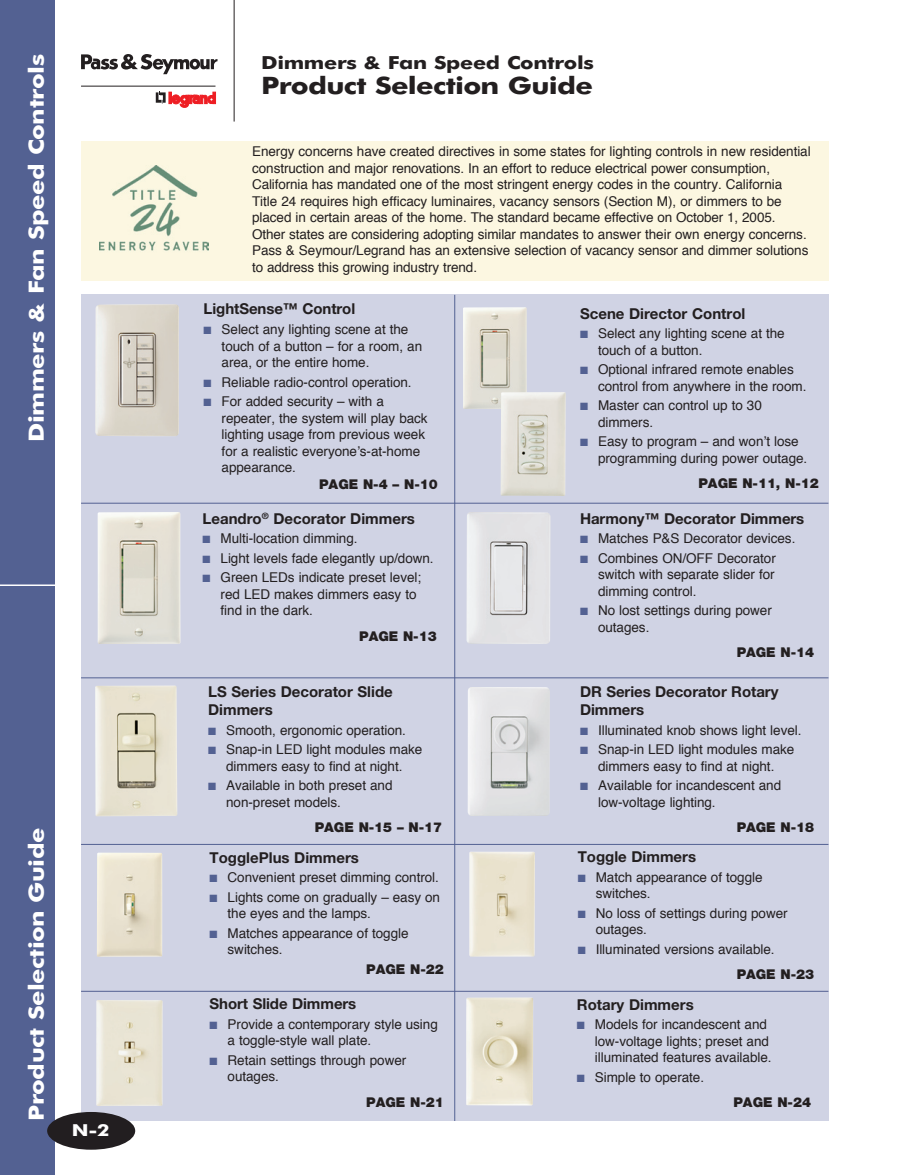
<style>
.page{position:relative;width:905px;height:1175px;background:#fff}
.page>*{position:absolute;margin:0;border:0;box-sizing:border-box;transform-origin:0 0}
.t1{font:700 24px "Futura BT";letter-spacing:-.025em;color:#231f20;scale:1.2 1}
.t2{font:700 21px "Futura BT";letter-spacing:-.015em;color:#fff;scale:1.2 1}
.t3{font:700 18px "Futura BT";letter-spacing:-.015em;color:#231f20;scale:1.2 1}
.t4{font:700 16.5px "Futura BT";color:#fff;scale:1.2 1}
.t5{font:700 15px/18px "Helvetica Neue";color:#231f20}
.t6{font:13.5px/16.5px "Helvetica";letter-spacing:-.005em;color:#231f20}
.t7{font:900 13.5px "Helvetica Neue";letter-spacing:-.005em;color:#231f20}
.s1{color:#536192}
</style>
<div class="page">
<div style="left:81px;top:295px;width:747px;height:825px;background:#d0d3e4"></div>
<img style="left:97px;top:512px;width:84px;height:132px">
<hr style="left:81px;top:844px;width:747px;height:1px;background:#536192">
<hr style="left:81px;top:991px;width:747px;height:1px;background:#536192">
<hr style="left:454px;top:295px;width:1px;height:825px;background:#536192">
<img style="left:466px;top:997px;width:67px;height:108px">
<img style="left:95px;top:685px;width:82px;height:131px">
<img style="left:466px;top:512px;width:84px;height:132px">
<img style="left:468px;top:691px;width:82px;height:125px">
<hr style="left:81px;top:677px;width:747px;height:1px;background:#536192">
<hr style="left:81px;top:503px;width:747px;height:1px;background:#536192">
<img style="left:95px;top:304px;width:84px;height:132px">
<img style="left:463px;top:307px;width:64px;height:102px">
<img style="left:500px;top:392px;width:66px;height:104px">
<img style="left:96px;top:1000px;width:3px;height:16px">
<img style="left:97px;top:852px;width:65px;height:104px">
<img style="left:469px;top:851px;width:66px;height:105px">
<div style="left:0;top:0;width:54px;height:1174px;background:#536192"></div>
<hr style="left:81px;top:86px;width:134px;height:1px;background:#231f20">
<svg style="left:81px;top:54px;width:136px;height:20px"></svg>
<svg style="left:156px;top:91px;width:60px;height:16px"></svg>
<hr style="left:234px;top:0;width:1px;height:122px;background:#231f20">
<hr style="left:0;top:584px;width:57px;height:2px;background:#fff">
<div style="left:81px;top:141px;width:747px;height:139px;background:#fcf7e1"></div>
<img style="left:99px;top:166px;width:110px;height:85px">
<div style="left:47px;top:1112px;width:88px;height:37px;background:#221e20;border-radius:50%"></div>
<h2 class="t2" style="left:24px;top:442px;width:325px;rotate:-90deg">Dimmers &amp; Fan Speed Controls</h2>
<h3 class="t3" style="left:261px;top:51px;width:279px">Dimmers &amp; Fan Speed Controls</h3>
<h1 class="t1" style="left:261px;top:71px;width:278px">Product Selection Guide</h1>
<p class="t6" style="left:252px;top:143px;width:560px">Energy concerns have created directives in some states for lighting controls in new residential construction and major renovations. In an effort to reduce electrical power consumption, California has mandated one of the most stringent energy codes in the country. California Title 24 requires high efficacy luminaires, vacancy sensors (Section M), or dimmers to be placed in certain areas of the home. The standard became effective on October 1, 2005.<br>Other states are considering adopting similar mandates to answer their own energy concerns.<br>Pass &amp; Seymour/Legrand has an extensive selection of vacancy sensor and dimmer solutions to address this growing industry trend.</p>
<p class="t5" style="left:204px;top:300px;width:153px">LightSense™ Control</p>
<p class="t6" style="left:222px;top:320px;width:202px;text-indent:-18px"><span class="s1">■</span> Select any lighting scene at the touch of a button – for a room, an area, or the entire home.</p>
<p class="t6" style="left:204px;top:373px;width:209px"><span class="s1">■</span> Reliable radio-control operation.</p>
<p class="t6" style="left:222px;top:392px;width:207px;text-indent:-18px"><span class="s1">■</span> For added security – with a repeater, the system will play back lighting usage from previous week for a realistic everyone’s-at-home appearance.</p>
<p class="t7" style="left:319px;top:475px;width:120px">PAGE N-4 – N-10</p>
<p class="t5" style="left:580px;top:304px;width:167px">Scene Director Control</p>
<p class="t6" style="left:598px;top:325px;width:188px;text-indent:-18px"><span class="s1">■</span> Select any lighting scene at the touch of a button.</p>
<p class="t6" style="left:598px;top:361px;width:210px;text-indent:-18px"><span class="s1">■</span> Optional infrared remote enables control from anywhere in the room.</p>
<p class="t6" style="left:598px;top:397px;width:165px;text-indent:-18px"><span class="s1">■</span> Master can control up to 30 dimmers.</p>
<p class="t6" style="left:598px;top:433px;width:211px;text-indent:-18px"><span class="s1">■</span> Easy to program – and won’t lose programming during power outage.</p>
<p class="t7" style="left:698px;top:475px;width:122px">PAGE N-11, N-12</p>
<h2 class="t2" style="left:24px;top:1120px;width:246px;rotate:-90deg">Product Selection Guide</h2>
<p class="t4" style="left:72px;top:1119px;width:33px">N-2</p>
<p class="t5" style="left:202px;top:509px;width:214px">Leandro<sup>®</sup> Decorator Dimmers</p>
<p class="t6" style="left:202px;top:530px;width:156px"><span class="s1">■</span> Multi-location dimming.</p>
<p class="t6" style="left:202px;top:549px;width:233px"><span class="s1">■</span> Light levels fade elegantly up/down.</p>
<p class="t6" style="left:220px;top:569px;width:202px;text-indent:-18px"><span class="s1">■</span> Green LEDs indicate preset level; red LED makes dimmers easy to find in the dark.</p>
<p class="t7" style="left:359px;top:628px;width:79px">PAGE N-13</p>
<p class="t5" style="left:208px;top:682px;width:186px">LS Series Decorator Slide<br>Dimmers</p>
<p class="t6" style="left:208px;top:721px;width:199px"><span class="s1">■</span> Smooth, ergonomic operation.</p>
<p class="t6" style="left:208px;top:741px;width:216px;text-align:center"><span class="s1">■</span> Snap-in LED light modules make dimmers easy to find at night.</p>
<p class="t6" style="left:226px;top:777px;width:168px;text-indent:-18px"><span class="s1">■</span> Available in both preset and non-preset models.</p>
<p class="t7" style="left:315px;top:819px;width:129px">PAGE N-15 – N-17</p>
<p class="t5" style="left:210px;top:848px;width:151px">TogglePlus Dimmers</p>
<p class="t6" style="left:210px;top:869px;width:231px"><span class="s1">■</span> Convenient preset dimming control.</p>
<p class="t6" style="left:228px;top:888px;width:214px;text-indent:-18px"><span class="s1">■</span> Lights come on gradually – easy on the eyes and the lamps.</p>
<p class="t6" style="left:228px;top:924px;width:182px;text-indent:-18px"><span class="s1">■</span> Matches appearance of toggle switches.</p>
<p class="t7" style="left:366px;top:961px;width:79px">PAGE N-22</p>
<p class="t5" style="left:210px;top:994px;width:148px">Short Slide Dimmers</p>
<p class="t6" style="left:228px;top:1015px;width:212px;text-indent:-18px"><span class="s1">■</span> Provide a contemporary style using a toggle-style wall plate.</p>
<p class="t6" style="left:228px;top:1051px;width:180px;text-indent:-18px"><span class="s1">■</span> Retain settings through power outages.</p>
<p class="t7" style="left:366px;top:1093px;width:79px">PAGE N-21</p>
<p class="t5" style="left:580px;top:509px;width:226px">Harmony™ Decorator Dimmers</p>
<p class="t6" style="left:580px;top:530px;width:217px"><span class="s1">■</span> Matches P&amp;S Decorator devices.</p>
<p class="t6" style="left:598px;top:549px;width:179px;text-align:justify;text-indent:-18px"><span class="s1">■</span> Combines ON/OFF Decorator switch with separate slider for dimming control.</p>
<p class="t6" style="left:598px;top:602px;width:175px;text-indent:-18px"><span class="s1">■</span> No lost settings during power outages.</p>
<p class="t7" style="left:736px;top:644px;width:79px">PAGE N-14</p>
<p class="t5" style="left:580px;top:682px;width:200px">DR Series Decorator Rotary<br>Dimmers</p>
<p class="t6" style="left:580px;top:721px;width:223px"><span class="s1">■</span> Illuminated knob shows light level.</p>
<p class="t6" style="left:580px;top:741px;width:216px;text-align:center"><span class="s1">■</span> Snap-in LED light modules make dimmers easy to find at night.</p>
<p class="t6" style="left:598px;top:777px;width:185px;text-indent:-18px"><span class="s1">■</span> Available for incandescent and low-voltage lighting.</p>
<p class="t7" style="left:736px;top:819px;width:79px">PAGE N-18</p>
<p class="t5" style="left:577px;top:847px;width:120px">Toggle Dimmers</p>
<p class="t6" style="left:595px;top:868px;width:168px;text-indent:-18px"><span class="s1">■</span> Match appearance of toggle switches.</p>
<p class="t6" style="left:595px;top:904px;width:193px;text-indent:-18px"><span class="s1">■</span> No loss of settings during power outages.</p>
<p class="t6" style="left:577px;top:940px;width:198px"><span class="s1">■</span> Illuminated versions available.</p>
<p class="t7" style="left:736px;top:966px;width:79px">PAGE N-23</p>
<p class="t5" style="left:577px;top:995px;width:118px">Rotary Dimmers</p>
<p class="t6" style="left:595px;top:1015px;width:178px;text-indent:-18px"><span class="s1">■</span> Models for incandescent and low-voltage lights; preset and illuminated features available.</p>
<p class="t6" style="left:577px;top:1068px;width:129px"><span class="s1">■</span> Simple to operate.</p>
<p class="t7" style="left:733px;top:1094px;width:79px">PAGE N-24</p>
</div>
